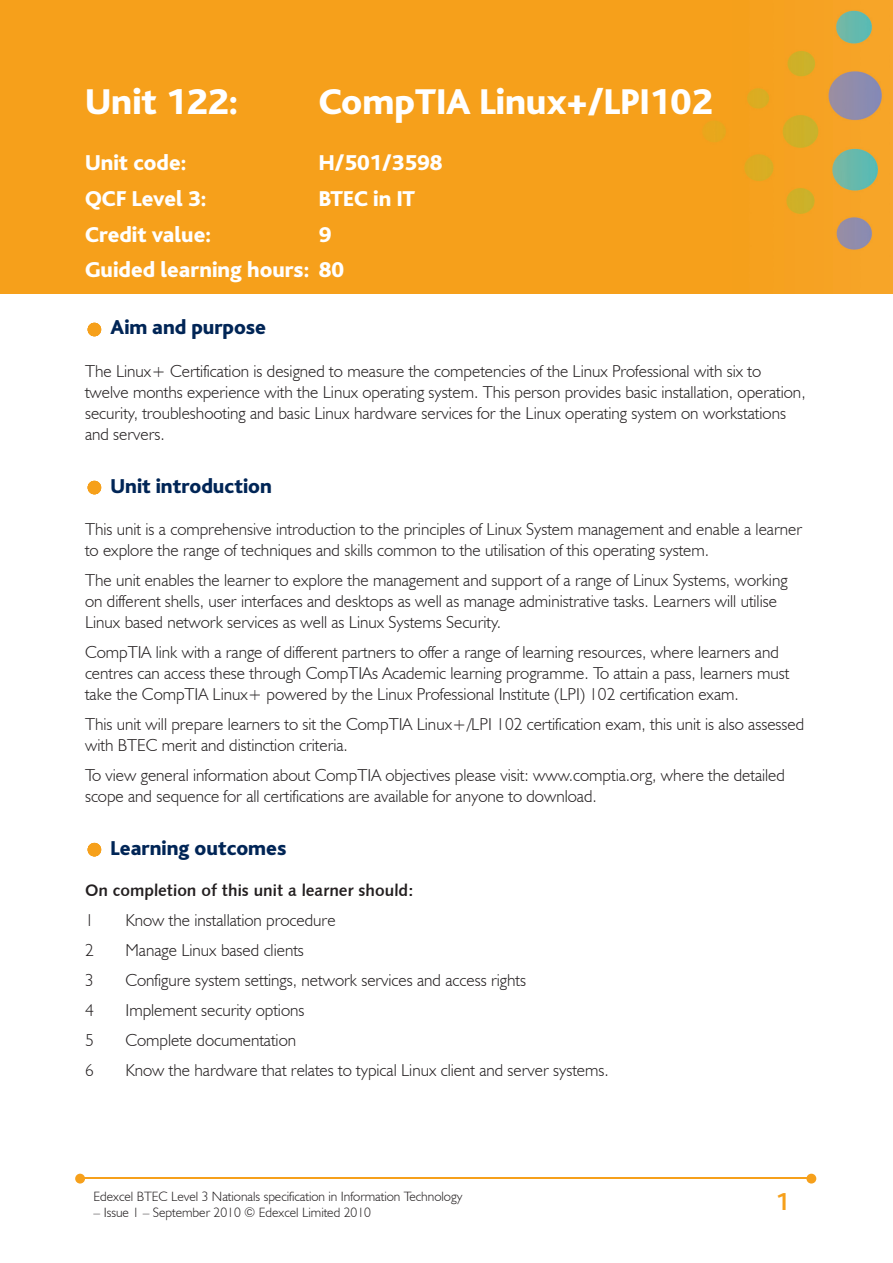
<style>
.page{position:relative;width:893px;height:1263px;background:#fff}
.page>*{position:absolute;margin:0;border:0;box-sizing:border-box;transform-origin:0 0}
.t1{font:800 37.5px "Bliss";color:#fff}
.t2{font:700 25.5px "Bliss";color:#f6a01b}
.t3{font:800 22.5px/35.7px "Bliss";color:#fff}
.t4{font:800 21px "Bliss";color:#002556}
.t5{font:300 17.25px/21px "Humanist 521 BT";color:#231f20}
.t6{font:16.5px "Humanist 531 BT Bold A";color:#231f20}
.t7{font:300 13.5px "Humanist 521 BT";color:#231f20}
</style>
<div class="page">
<img style="left:0;top:0;width:893px;height:293px">
<hr style="left:84px;top:1178px;width:727px;height:1px;background:#f6a01b">
<svg style="left:806px;top:1174px;width:10px;height:9px"></svg>
<svg style="left:75px;top:1174px;width:10px;height:9px"></svg>
<svg style="left:88px;top:323px;width:13px;height:13px"></svg>
<svg style="left:88px;top:481px;width:13px;height:13px"></svg>
<svg style="left:88px;top:843px;width:13px;height:13px"></svg>
<h1 class="t1" style="left:85px;top:82px;width:155px">Unit 122:</h1>
<h1 class="t1" style="left:319px;top:82px;width:395px">CompTIA Linux+/LPI102</h1>
<h3 class="t3" style="left:85px;top:146px;width:103px">Unit code:</h3>
<h3 class="t3" style="left:319px;top:146px;width:125px">H/501/3598</h3>
<h3 class="t3" style="left:85px;top:181px;width:123px">QCF Level 3:</h3>
<h3 class="t3" style="left:319px;top:181px;width:98px">BTEC in IT</h3>
<h3 class="t3" style="left:85px;top:217px;width:128px">Credit value:</h3>
<h3 class="t3" style="left:85px;top:217px;width:261px;text-indent:234px">9<br>Guided learning hours: 80</h3>
<p class="t4" style="left:111px;top:317px;width:157px">Aim and purpose</p>
<p class="t5" style="left:85px;top:360px;width:722px">The Linux+ Certification is designed to measure the competencies of the Linux Professional with six to twelve months experience with the Linux operating system. This person provides basic installation, operation, security, troubleshooting and basic Linux hardware services for the Linux operating system on workstations and servers.</p>
<p class="t4" style="left:111px;top:475px;width:163px">Unit introduction</p>
<p class="t5" style="left:85px;top:518px;width:718px">This unit is a comprehensive introduction to the principles of Linux System management and enable a learner to explore the range of techniques and skills common to the utilisation of this operating system.</p>
<p class="t5" style="left:85px;top:569px;width:704px">The unit enables the learner to explore the management and support of a range of Linux Systems, working on different shells, user interfaces and desktops as well as manage administrative tasks. Learners will utilise<br>Linux based network services as well as Linux Systems Security.</p>
<p class="t5" style="left:85px;top:641px;width:706px">CompTIA link with a range of different partners to offer a range of learning resources, where learners and centres can access these through CompTIAs Academic learning programme. To attain a pass, learners must take the CompTIA Linux+ powered by the Linux Professional Institute (LPI) 102 certification exam.</p>
<p class="t5" style="left:85px;top:713px;width:721px">This unit will prepare learners to sit the CompTIA Linux+/LPI 102 certification exam, this unit is also assessed with BTEC merit and distinction criteria.</p>
<p class="t5" style="left:85px;top:764px;width:701px">To view general information about CompTIA objectives please visit: www.comptia.org, where the detailed scope and sequence for all certifications are available for anyone to download.</p>
<p class="t4" style="left:111px;top:837px;width:177px">Learning outcomes</p>
<p class="t6" style="left:85px;top:880px;width:330px">On completion of this unit a learner should:</p>
<p class="t5" style="left:85px;top:909px;width:10px">1</p>
<p class="t5" style="left:125px;top:909px;width:212px">Know the installation procedure</p>
<p class="t5" style="left:85px;top:939px;width:10px">2</p>
<p class="t5" style="left:125px;top:939px;width:180px">Manage Linux based clients</p>
<p class="t5" style="left:85px;top:969px;width:10px">3</p>
<p class="t5" style="left:125px;top:969px;width:402px">Configure system settings, network services and access rights</p>
<p class="t5" style="left:85px;top:999px;width:10px">4</p>
<p class="t5" style="left:125px;top:999px;width:181px">Implement security options</p>
<p class="t5" style="left:85px;top:1029px;width:10px">5</p>
<p class="t5" style="left:125px;top:1029px;width:172px">Complete documentation</p>
<p class="t5" style="left:85px;top:1059px;width:10px">6</p>
<p class="t5" style="left:125px;top:1059px;width:485px">Know the hardware that relates to typical Linux client and server systems.</p>
<p class="t7" style="left:94px;top:1188px;width:370px">Edexcel BTEC Level 3 Nationals specification in Information Technology</p>
<p class="t7" style="left:94px;top:1204px;width:279px">– Issue 1 – September 2010 © Edexcel Limited 2010</p>
<h2 class="t2" style="left:775px;top:1189px;width:15px">1</h2>
</div>
